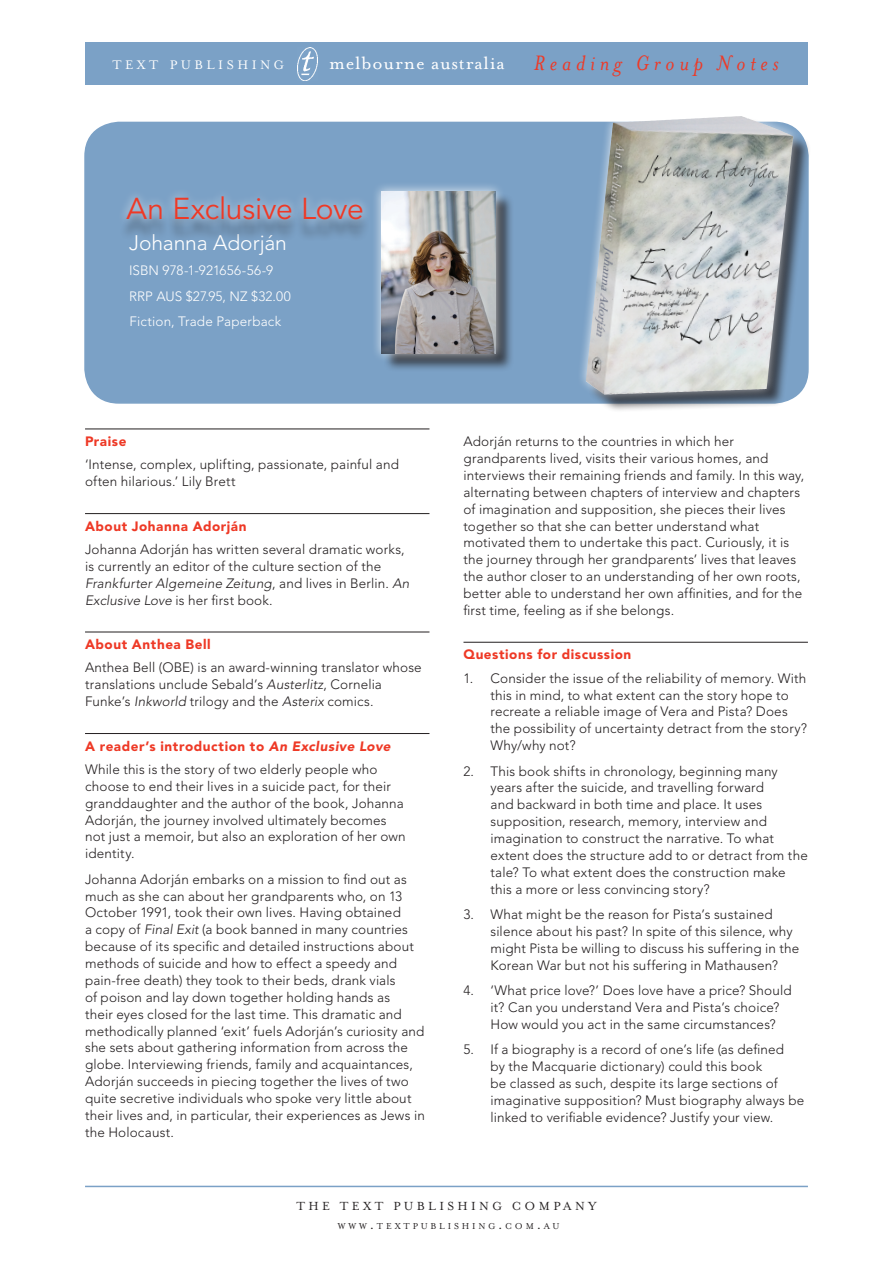
<style>
.page{position:relative;width:893px;height:1263px;background:#fff}
.page>*{position:absolute;margin:0;border:0;box-sizing:border-box;transform-origin:0 0}
.t1{font:30px "Avenir";letter-spacing:-.005em;color:#ee3926}
.t2{font:300 21px "Avenir";letter-spacing:-.005em;color:#fff}
.t3{font:20.4px "Mrs Eaves Roman";color:#fff}
.t4{font:14.25px "Mrs Eaves Roman";letter-spacing:.245em;color:#fff}
.t5{font:300 13.5px/16.8px "Avenir";letter-spacing:.01em;color:#231f20}
.t6{font:300 13.5px/25.3px "Avenir";letter-spacing:.01em;color:#fff}
.t7{font:900 13.5px "Avenir";letter-spacing:.04em;color:#ee3926}
.t8{font:13.5px "Mrs Eaves Roman";letter-spacing:.25em;color:#231f20}
.t9{font:9.9px "Mrs Eaves Roman";letter-spacing:.285em;color:#231f20}
.s1{font-family:"Mrs Eaves";font-style:italic;font-size:24px;color:#ee3926}
.s2{font-style:italic}
.s3{font-weight:900;color:#ee3926}
.s4{font-weight:900;font-style:italic;color:#ee3926}
.s5{font-size:14.1px}
</style>
<div class="page">
<div style="left:85px;top:122px;width:723px;height:281px;background:#7ba1c6;border-radius:34px"></div>
<div style="left:85px;top:43px;width:723px;height:42px;background:#7ba1c6"></div>
<hr style="left:85px;top:1186px;width:723px;height:1px;background:#7ba1c6">
<hr style="left:85px;top:429px;width:344px;height:1px;background:#231f20">
<hr style="left:85px;top:513px;width:344px;height:1px;background:#231f20">
<hr style="left:85px;top:632px;width:344px;height:1px;background:#231f20">
<hr style="left:85px;top:733px;width:344px;height:1px;background:#231f20">
<hr style="left:463px;top:642px;width:345px;height:1px;background:#231f20">
<div style="left:588px;top:118px;width:223px;height:295px;background:#231f20;opacity:.75"></div>
<svg style="left:574px;top:116px;width:232px;height:297px"></svg>
<img style="left:586px;top:116px;width:153px;height:275px">
<img style="left:297px;top:47px;width:21px;height:33px">
<div style="left:384px;top:194px;width:130px;height:178px;background:#231f20;opacity:.75"></div>
<div style="left:372px;top:181px;width:133px;height:182px;background:#fff;opacity:.75"></div>
<img style="left:381px;top:191px;width:115px;height:162px">
<div style="left:119px;top:203px;width:250px;height:38px;background:#231f20;opacity:.5"></div>
<div style="left:117px;top:187px;width:253px;height:41px;background:#fff;opacity:.75"></div>
<p class="t4" style="left:112px;top:57px;width:173px">TEXT PUBLISHING</p>
<h3 class="t3" style="left:329px;top:52px;width:451px">melbourne australia <span class="s1">Reading Group Notes</span></h3>
<h1 class="t1" style="left:126px;top:191px;width:239px">An Exclusive Love</h1>
<h2 class="t2" style="left:129px;top:230px;width:159px">Johanna Adorján</h2>
<p class="t6" style="left:129px;top:258px;width:163px">ISBN 978-1-921656-56-9<br>RRP AUS $27.95, NZ $32.00<br>Fiction, Trade Paperback</p>
<p class="t7" style="left:85px;top:433px;width:43px">Praise</p>
<p class="t5" style="left:85px;top:456px;width:315px">‘Intense, complex, uplifting, passionate, painful and often hilarious.’ Lily Brett</p>
<p class="t7" style="left:85px;top:518px;width:163px">About Johanna Adorján</p>
<p class="t5" style="left:85px;top:541px;width:326px">Johanna Adorján has written several dramatic works, is currently an editor of the culture section of the <span class="s2">Frankfurter Algemeine Zeitung</span>, and lives in Berlin. <span class="s2">An Exclusive Love</span> is her first book.</p>
<p class="t7" style="left:85px;top:636px;width:127px">About Anthea Bell</p>
<p class="t5" style="left:85px;top:659px;width:338px">Anthea Bell (OBE) is an award-winning translator whose translations unclude Sebald’s <span class="s2">Austerlitz</span>, Cornelia<br>Funke’s <span class="s2">Inkworld</span> trilogy and the <span class="s2">Asterix</span> comics.</p>
<p class="t5" style="left:85px;top:734px;width:307px;line-height:23.2px"><span class="s3">A reader’s introduction to</span> <span class="s4">An Exclusive Love<br></span>While this is the story of two elderly people who</p>
<p class="t5" style="left:85px;top:778px;width:322px">choose to end their lives in a suicide pact, for their granddaughter and the author of the book, Johanna Adorján, the journey involved ultimately becomes not just a memoir, but also an exploration of her own identity.</p>
<p class="t5" style="left:85px;top:871px;width:341px">Johanna Adorján embarks on a mission to find out as much as she can about her grandparents who, on 13<br>October 1991, took their own lives. Having obtained<br>a copy of <span class="s2">Final Exit</span> (a book banned in many countries because of its specific and detailed instructions about methods of suicide and how to effect a speedy and pain-free death) they took to their beds, drank vials<br>of poison and lay down together holding hands as<br>their eyes closed for the last time. This dramatic and methodically planned ‘exit’ fuels Adorján’s curiosity and she sets about gathering information from across the globe. Interviewing friends, family and acquaintances, Adorján succeeds in piecing together the lives of two quite secretive individuals who spoke very little about their lives and, in particular, their experiences as Jews in the Holocaust.</p>
<p class="t5" style="left:463px;top:433px;width:342px">Adorján returns to the countries in which her grandparents lived, visits their various homes, and interviews their remaining friends and family. In this way, alternating between chapters of interview and chapters of imagination and supposition, she pieces their lives together so that she can better understand what motivated them to undertake this pact. Curiously, it is the journey through her grandparents’ lives that leaves the author closer to an understanding of her own roots, better able to understand her own affinities, and for the first time, feeling as if she belongs.</p>
<p class="t7" style="left:463px;top:646px;width:169px">Questions for discussion</p>
<p class="t5" style="left:490px;top:670px;width:318px;text-indent:-27px">1. Consider the issue of the reliability of memory. With this in mind, to what extent can the story hope to recreate a reliable image of Vera and Pista? Does the possibility of uncertainty detract from the story?<br>Why/why not?</p>
<p class="t5" style="left:490px;top:762px;width:319px;text-indent:-27px">2. This book shifts in chronology, beginning many years after the suicide, and travelling forward<br>and backward in both time and place. It uses supposition, research, memory, interview and imagination to construct the narrative. To what extent does the structure add to or detract from the tale? To what extent does the construction make this a more or less convincing story?</p>
<p class="t5" style="left:490px;top:906px;width:310px;text-indent:-27px">3. What might be the reason for Pista’s sustained silence about his past? In spite of this silence, why might Pista be willing to discuss his suffering in the Korean War but not his suffering in Mathausen?</p>
<p class="t5" style="left:490px;top:982px;width:303px;text-indent:-27px">4. ‘What price love?’ Does love have a price? Should it? Can you understand Vera and Pista’s choice?<br>How would you act in the same circumstances?</p>
<p class="t5" style="left:490px;top:1041px;width:315px;text-indent:-27px">5. If a biography is a record of one’s life (as defined<br>by the Macquarie dictionary) could this book<br>be classed as such, despite its large sections of imaginative supposition? Must biography always be linked to verifiable evidence? Justify your view.</p>
<p class="t8" style="left:296px;top:1199px;width:302px">the text publishing company</p>
<p class="t9" style="left:338px;top:1221px;width:223px">WWW<span class="s5">.</span>TEXTPUBLISHING<span class="s5">.</span>COM<span class="s5">.</span>AU</p>
</div>
